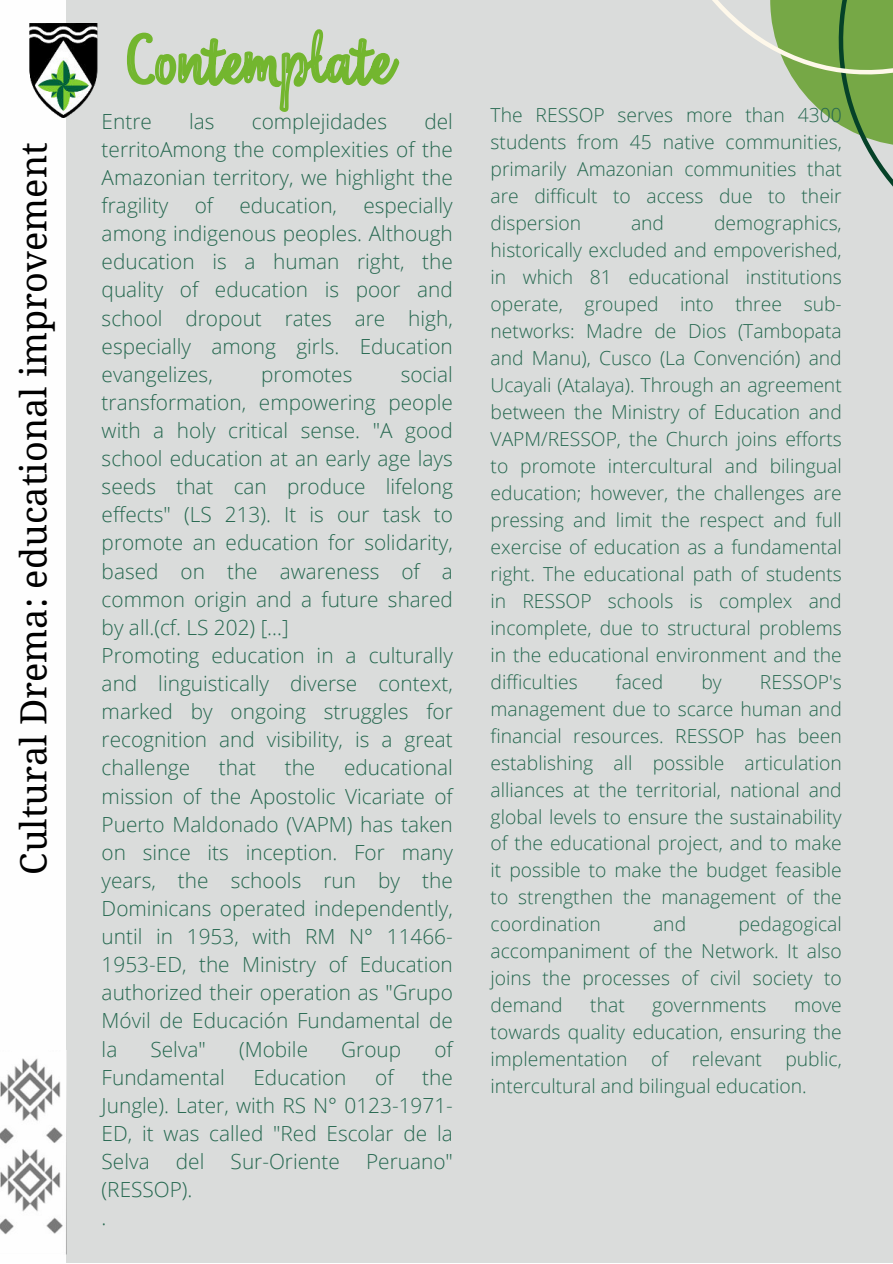
<style>
.page{position:relative;width:893px;height:1264px;background:#fff}
.page>*{position:absolute;margin:0;border:0;box-sizing:border-box;transform-origin:0 0}
.t1{font:36px "Noto Serif";color:#000}
.t2{font:300 20.85px/28px "Open Sans";color:#266850;text-align:justify}
.t3{font:300 19.35px/27px "Open Sans";color:#266850;text-align:justify}
</style>
<div class="page">
<div style="left:66px;top:0;width:826px;height:1262px;background:#dadcdb"></div>
<img style="left:0;top:1058px;width:63px;height:177px">
<img style="left:29px;top:23px;width:69px;height:95px">
<svg style="left:127px;top:29px;width:273px;height:83px"></svg>
<svg style="left:712px;top:0;width:180px;height:186px"></svg>
<h1 class="t1" style="left:9px;top:874px;width:733px;rotate:-90deg">Cultural Drema: educational improvement</h1>
<p class="t2" style="left:102px;top:107px;width:353px;text-indent:323px">del territoAmong the complexities of the Amazonian territory, we highlight the fragility</p>
<p class="t2" style="left:102px;top:107px;width:52px">Entre</p>
<p class="t2" style="left:189px;top:107px;width:27px">las</p>
<p class="t2" style="left:252px;top:107px;width:137px">complejidades</p>
<p class="t2" style="left:195px;top:191px;width:20px">of</p>
<p class="t2" style="left:239px;top:191px;width:99px">education,</p>
<p class="t2" style="left:102px;top:191px;width:353px;text-indent:262px">especially among indigenous peoples. Although education is a human right, the quality of education is poor and school dropout rates are high, especially among girls. Education evangelizes,</p>
<p class="t2" style="left:102px;top:359px;width:353px;text-align:left;text-indent:299px">social transformation, empowering people with a holy critical sense. "A good school education at an early age lays seeds that can produce lifelong effects" (LS 213). It is our task to promote an education for solidarity, based on the awareness of a common origin and a future shared by all.(cf. LS 202) […]<br>Promoting education in a culturally and linguistically diverse context, marked by ongoing struggles for recognition and visibility, is a great challenge</p>
<p class="t2" style="left:261px;top:359px;width:93px">promotes</p>
<p class="t2" style="left:102px;top:753px;width:353px;text-indent:242px">educational mission of the Apostolic Vicariate of Puerto Maldonado (VAPM) has taken on since its inception. For many years, the schools run by the Dominicans operated independently, until in 1953, with RM N° 11466- 1953-ED, the Ministry of Education authorized their operation as "Grupo Móvil de Educación Fundamental de la</p>
<p class="t2" style="left:219px;top:753px;width:39px">that</p>
<p class="t2" style="left:285px;top:753px;width:32px">the</p>
<p class="t2" style="left:150px;top:1034px;width:57px">Selva"</p>
<p class="t2" style="left:239px;top:1034px;width:70px">(Mobile</p>
<p class="t2" style="left:341px;top:1034px;width:61px">Group</p>
<p class="t2" style="left:434px;top:1034px;width:20px">of</p>
<p class="t2" style="left:102px;top:1062px;width:125px">Fundamental</p>
<p class="t2" style="left:253px;top:1062px;width:95px">Education</p>
<p class="t2" style="left:375px;top:1062px;width:20px">of</p>
<p class="t2" style="left:102px;top:1062px;width:353px;text-indent:320px">the Jungle). Later, with RS N° 0123-1971- ED, it was called "Red Escolar de la Selva</p>
<p class="t2" style="left:176px;top:1146px;width:30px">del</p>
<p class="t2" style="left:231px;top:1146px;width:111px">Sur-Oriente</p>
<p class="t2" style="left:366px;top:1146px;width:88px">Peruano"</p>
<p class="t2" style="left:102px;top:1174px;width:92px">(RESSOP). .</p>
<p class="t3" style="left:490px;top:101px;width:353px">The RESSOP serves more than 4300 students from 45 native communities, primarily Amazonian communities that are difficult to access due to their dispersion</p>
<p class="t3" style="left:490px;top:209px;width:353px;text-indent:223px">demographics, historically excluded and empoverished, in which 81 educational institutions operate, grouped into three sub&shy;networks: Madre de Dios (Tambopata and Manu), Cusco (La Convención) and Ucayali (Atalaya). Through an agreement between the Ministry of Education and VAPM/RESSOP, the Church joins efforts to promote intercultural and bilingual education; however, the challenges are pressing and limit the respect and full exercise of education as a fundamental right. The educational path of students in RESSOP schools is complex and incomplete, due to structural problems in the educational environment and the difficulties</p>
<p class="t3" style="left:631px;top:209px;width:35px">and</p>
<p class="t3" style="left:616px;top:667px;width:49px">faced</p>
<p class="t3" style="left:701px;top:667px;width:22px">by</p>
<p class="t3" style="left:490px;top:667px;width:353px;text-indent:269px">RESSOP's management due to scarce human and financial resources. RESSOP has been establishing all possible articulation alliances at the territorial, national and global levels to ensure the sustainability of the educational project, and to make it possible to make the budget feasible to strengthen the management of the coordination</p>
<p class="t3" style="left:490px;top:910px;width:353px;text-indent:248px">pedagogical accompaniment of the Network. It also joins the processes of civil society to demand</p>
<p class="t3" style="left:653px;top:910px;width:35px">and</p>
<p class="t3" style="left:590px;top:991px;width:36px">that</p>
<p class="t3" style="left:652px;top:991px;width:116px">governments</p>
<p class="t3" style="left:490px;top:991px;width:353px;text-indent:303px">move towards quality education, ensuring the implementation of relevant public, intercultural and bilingual education.</p>
</div>
